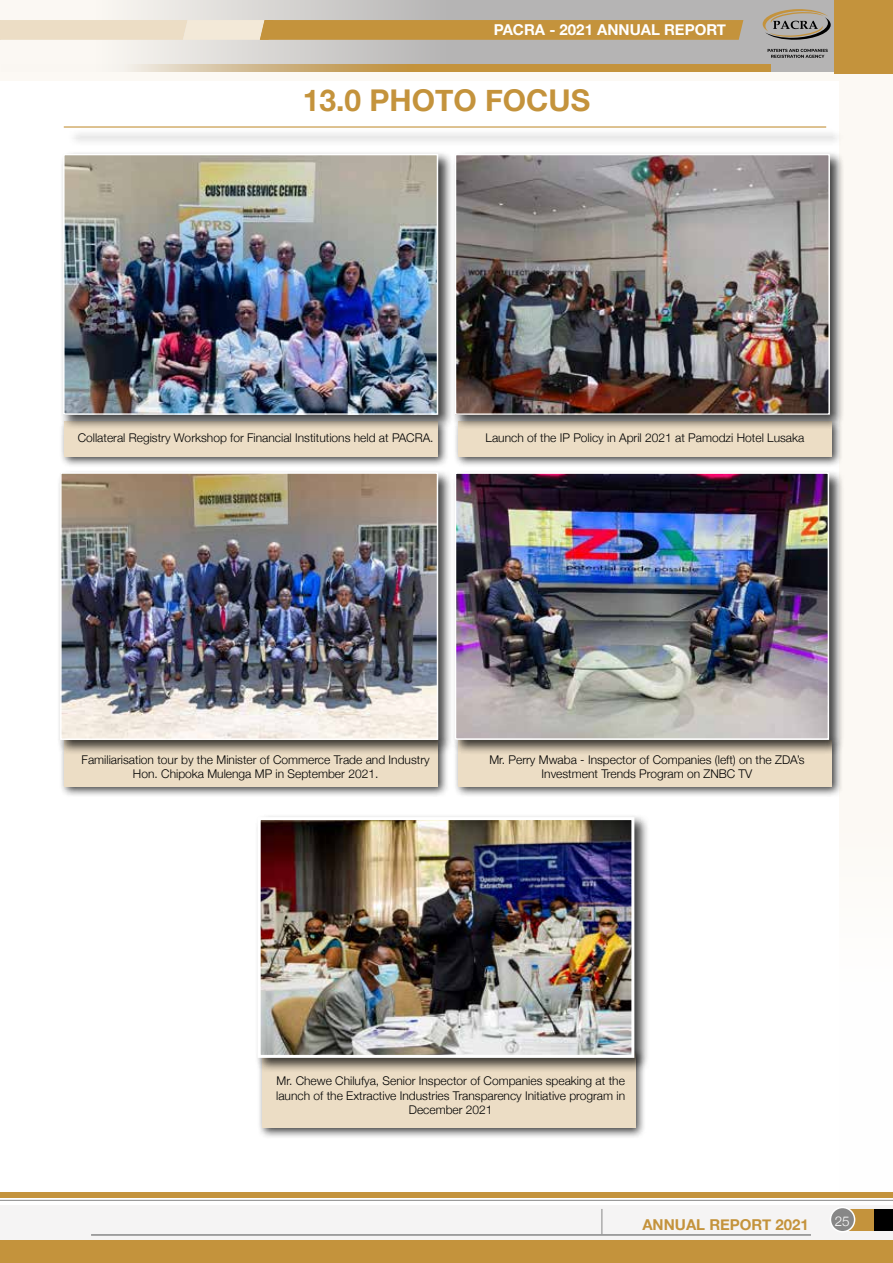
<style>
.page{position:relative;width:893px;height:1263px;background:#fcf9f4}
.page>*{position:absolute;margin:0;border:0;box-sizing:border-box;transform-origin:0 0}
.t1{font:700 30px "Helvetica Neue";color:#c4933c}
.t2{font:700 15px "Helvetica Neue";color:#fff}
.t3{font:700 15px "Helvetica Neue";color:#c4933c}
.t4{font:300 13.5px "Helvetica Neue";color:#fff}
.t5{font:300 12px/14.4px "Helvetica Neue";color:#000;text-align:center}
</style>
<div class="page">
<hr style="left:0;top:81px;width:1px;height:1182px;background:#fff">
<div style="left:1px;top:81px;width:838px;height:1182px;background:#fff"></div>
<svg style="left:141px;top:0;width:693px;height:72px;background:#c2c1c0"></svg>
<svg style="left:127px;top:64px;width:644px;height:8px;background:#caa35e"></svg>
<div style="left:0;top:1205px;width:893px;height:58px;background:#f5f4f4"></div>
<div style="left:0;top:1192px;width:893px;height:5px;background:#c4933c"></div>
<hr style="left:451px;top:1200px;width:442px;height:1px;background:#878787">
<hr style="left:0;top:1200px;width:451px;height:1px;background:#878787">
<div style="left:847px;top:1209px;width:46px;height:21px;background:#c4933c"></div>
<div style="left:830px;top:1207px;width:25px;height:25px;background:#878787;border-radius:50%"></div>
<div style="left:830px;top:1207px;width:25px;height:25px;border:1px solid #fff;border-radius:50%"></div>
<div style="left:874px;top:1209px;width:19px;height:21px;background:#000"></div>
<hr style="left:91px;top:1234px;width:720px;height:2px;background:#878787">
<svg style="left:601px;top:1209px;width:1px;height:25px"></svg>
<div style="left:834px;top:0;width:59px;height:73px;background:#c4933c"></div>
<svg style="left:768px;top:49px;width:60px;height:9px"></svg>
<div style="left:0;top:1240px;width:893px;height:23px;background:#c4933c"></div>
<svg style="left:0;top:20px;width:743px;height:20px;background:#d2ae6f"></svg>
<svg style="left:763px;top:9px;width:68px;height:31px;background:#9e968a"></svg>
<div style="left:59px;top:416px;width:390px;height:52px;background:#000;opacity:.75"></div>
<div style="left:64px;top:421px;width:373px;height:35px;background:#ecddc5"></div>
<div style="left:59px;top:735px;width:390px;height:63px;background:#000;opacity:.75"></div>
<div style="left:64px;top:740px;width:373px;height:46px;background:#ecddc5"></div>
<div style="left:453px;top:416px;width:390px;height:52px;background:#000;opacity:.75"></div>
<div style="left:458px;top:421px;width:374px;height:35px;background:#ecddc5"></div>
<div style="left:453px;top:735px;width:390px;height:63px;background:#000;opacity:.75"></div>
<div style="left:458px;top:740px;width:374px;height:46px;background:#ecddc5"></div>
<div style="left:257px;top:1047px;width:390px;height:92px;background:#000;opacity:.75"></div>
<div style="left:262px;top:1053px;width:373px;height:74px;background:#ecddc5"></div>
<div style="left:452px;top:469px;width:392px;height:286px;background:#000;opacity:.75"></div>
<img style="left:457px;top:474px;width:370px;height:264px">
<div style="left:455px;top:472px;width:374px;height:268px;border:1px solid #fff"></div>
<div style="left:57px;top:469px;width:396px;height:286px;background:#000;opacity:.75"></div>
<img style="left:62px;top:474px;width:374px;height:264px">
<div style="left:60px;top:472px;width:378px;height:268px;border:1px solid #fff"></div>
<div style="left:452px;top:151px;width:393px;height:279px;background:#000;opacity:.75"></div>
<img style="left:457px;top:156px;width:371px;height:257px">
<div style="left:455px;top:154px;width:375px;height:261px;border:1px solid #fff"></div>
<div style="left:60px;top:151px;width:393px;height:279px;background:#000;opacity:.75"></div>
<img style="left:65px;top:156px;width:371px;height:257px">
<div style="left:63px;top:154px;width:375px;height:261px;border:1px solid #fff"></div>
<div style="left:255px;top:814px;width:394px;height:259px;background:#000;opacity:.75"></div>
<img style="left:262px;top:821px;width:368px;height:233px">
<div style="left:258px;top:817px;width:376px;height:241px;border:3px solid #fff"></div>
<div style="left:67px;top:129px;width:777px;height:17px;background:#f3f3f3"></div>
<hr style="left:64px;top:126px;width:762px;height:2px;background:#c4933c">
<p class="t2" style="left:494px;top:18px;width:234px">PACRA - 2021 ANNUAL REPORT</p>
<h1 class="t1" style="left:303px;top:77px;width:289px">13.0 PHOTO FOCUS</h1>
<p class="t5" style="left:78px;top:429px;width:357px">Collateral Registry Workshop for Financial Institutions held at PACRA.</p>
<p class="t5" style="left:486px;top:429px;width:320px">Launch of the IP Policy in April 2021 at Pamodzi Hotel Lusaka</p>
<p class="t5" style="left:82px;top:751px;width:350px">Familiarisation tour by the Minister of Commerce Trade and Industry<br>Hon. Chipoka Mulenga MP in September 2021.</p>
<p class="t5" style="left:489px;top:751px;width:317px">Mr. Perry Mwaba - Inspector of Companies (left) on the ZDA’s<br>Investment Trends Program on ZNBC TV</p>
<p class="t5" style="left:276px;top:1073px;width:350px">Mr. Chewe Chilufya, Senior Inspector of Companies speaking at the launch of the Extractive Industries Transparency Initiative program in<br>December 2021</p>
<p class="t3" style="left:642px;top:1212px;width:168px">ANNUAL REPORT 2021</p>
<p class="t4" style="left:835px;top:1210px;width:17px">25</p>
</div>
